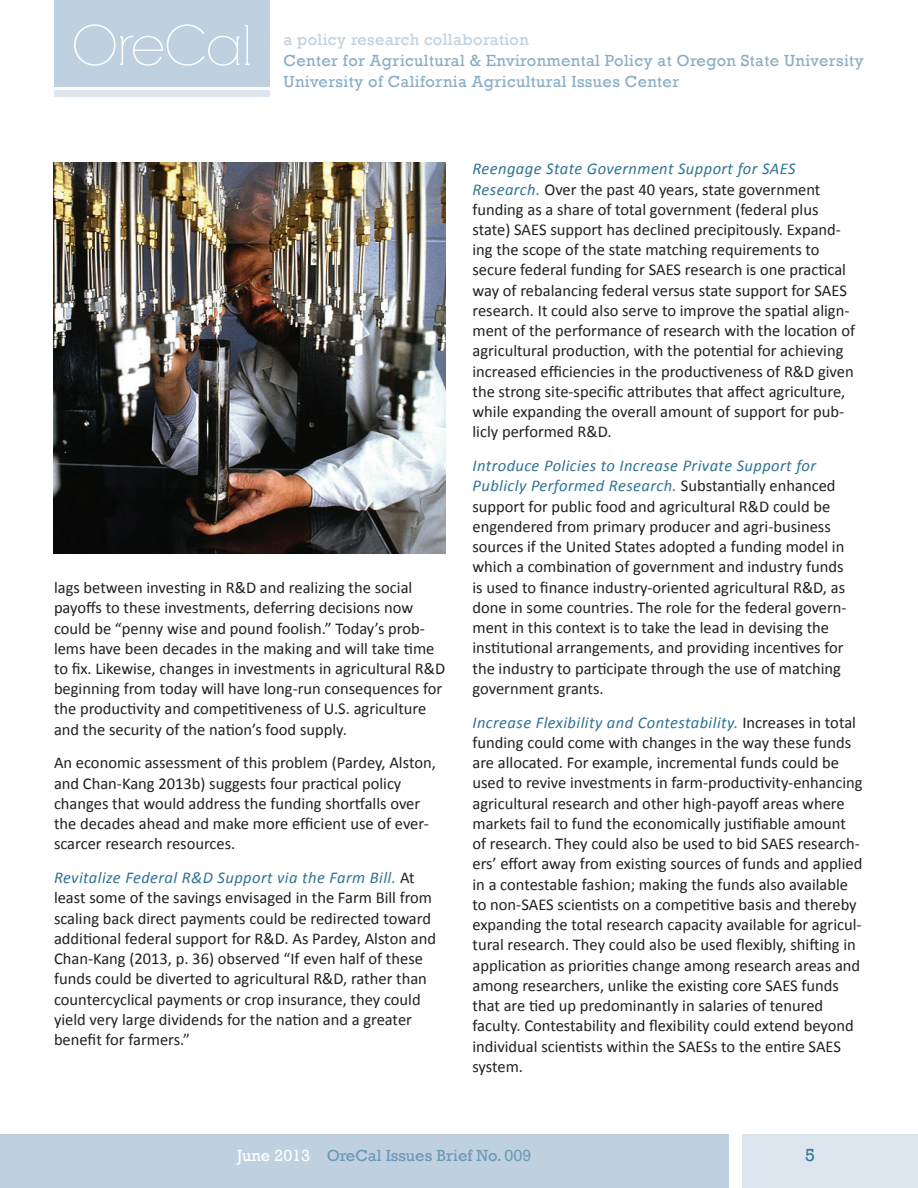
<style>
.page{position:relative;width:918px;height:1188px;background:#fff}
.page>*{position:absolute;margin:0;border:0;box-sizing:border-box;transform-origin:0 0}
.t1{font:54px "RNS Camelia";letter-spacing:-.01em;color:#fff}
.t2{font:18px "Rockwell";color:#307394}
.t3{font:16.5px/20.2px "Calibri";color:#231f20}
.t4{font:16.5px "Rockwell";letter-spacing:.02em;color:#8baec6}
.t5{font:16.5px "Rockwell";color:#6c99b5}
.t6{font:16.5px "Rockwell";letter-spacing:.02em;color:#bfd1e0}
.s1{font-style:italic;color:#307394}
.s2{color:#fff}
</style>
<div class="page">
<div style="left:0;top:1134px;width:729px;height:54px;background:#bfd1e0"></div>
<div style="left:742px;top:1134px;width:176px;height:54px;background:#dde6ee"></div>
<div style="left:54px;top:0;width:216px;height:87px;background:#bfd1e0"></div>
<div style="left:54px;top:90px;width:216px;height:7px;background:#dde6ee"></div>
<img style="left:54px;top:162px;width:392px;height:392px">
<h1 class="t1" style="left:72px;top:14px;width:182px">OreCal</h1>
<p class="t6" style="left:284px;top:30px;width:247px">a policy research collaboration</p>
<p class="t4" style="left:284px;top:51px;width:582px">Center for Agricultural &amp; Environmental Policy at Oregon State University</p>
<p class="t4" style="left:284px;top:72px;width:397px">University of California Agricultural Issues Center</p>
<p class="t3" style="left:54px;top:577px;width:393px">lags between investing in R&amp;D and realizing the social payoffs to these investments, deferring decisions now could be “penny wise and pound foolish.” Today’s prob&shy;lems have been decades in the making and will take time to fix. Likewise, changes in investments in agricultural R&amp;D beginning from today will have long-run consequences for the productivity and competitiveness of U.S. agriculture and the security of the nation’s food supply.</p>
<p class="t3" style="left:54px;top:753px;width:383px">An economic assessment of this problem (Pardey, Alston, and Chan-Kang 2013b) suggests four practical policy changes that would address the funding shortfalls over the decades ahead and make more efficient use of ever&shy;scarcer research resources.</p>
<p class="t3" style="left:54px;top:868px;width:384px"><span class="s1">Revitalize Federal R&amp;D Support via the Farm Bill.</span> At least some of the savings envisaged in the Farm Bill from scaling back direct payments could be redirected toward additional federal support for R&amp;D. As Pardey, Alston and Chan-Kang (2013, p. 36) observed “If even half of these funds could be diverted to agricultural R&amp;D, rather than countercyclical payments or crop insurance, they could yield very large dividends for the nation and a greater benefit for farmers.”</p>
<p class="t3" style="left:473px;top:159px;width:384px"><span class="s1">Reengage State Government Support for SAES Research.</span> Over the past 40 years, state government funding as a share of total government (federal plus state) SAES support has declined precipitously. Expand&shy;ing the scope of the state matching requirements to secure federal funding for SAES research is one practical way of rebalancing federal versus state support for SAES research. It could also serve to improve the spatial align&shy;ment of the performance of research with the location of agricultural production, with the potential for achieving increased efficiencies in the productiveness of R&amp;D given the strong site-specific attributes that affect agriculture, while expanding the overall amount of support for pub&shy;licly performed R&amp;D.</p>
<p class="t3" style="left:473px;top:456px;width:376px"><span class="s1">Introduce Policies to Increase Private Support for Publicly Performed Research.</span> Substantially enhanced support for public food and agricultural R&amp;D could be engendered from primary producer and agri-business sources if the United States adopted a funding model in which a combination of government and industry funds is used to finance industry-oriented agricultural R&amp;D, as done in some countries. The role for the federal govern&shy;ment in this context is to take the lead in devising the institutional arrangements, and providing incentives for the industry to participate through the use of matching government grants.</p>
<p class="t3" style="left:473px;top:712px;width:392px"><span class="s1">Increase Flexibility and Contestability.</span> Increases in total funding could come with changes in the way these funds are allocated. For example, incremental funds could be used to revive investments in farm-productivity-enhancing agricultural research and other high-payoff areas where markets fail to fund the economically justifiable amount of research. They could also be used to bid SAES research&shy;ers’ effort away from existing sources of funds and applied in a contestable fashion; making the funds also available to non-SAES scientists on a competitive basis and thereby expanding the total research capacity available for agricul&shy;tural research. They could also be used flexibly, shifting in application as priorities change among research areas and among researchers, unlike the existing core SAES funds that are tied up predominantly in salaries of tenured faculty. Contestability and flexibility could extend beyond individual scientists within the SAESs to the entire SAES system.</p>
<p class="t5" style="left:237px;top:1146px;width:296px"><span class="s2">June 2013</span> OreCal Issues Brief No. 009</p>
<p class="t2" style="left:805px;top:1145px;width:11px">5</p>
</div>
